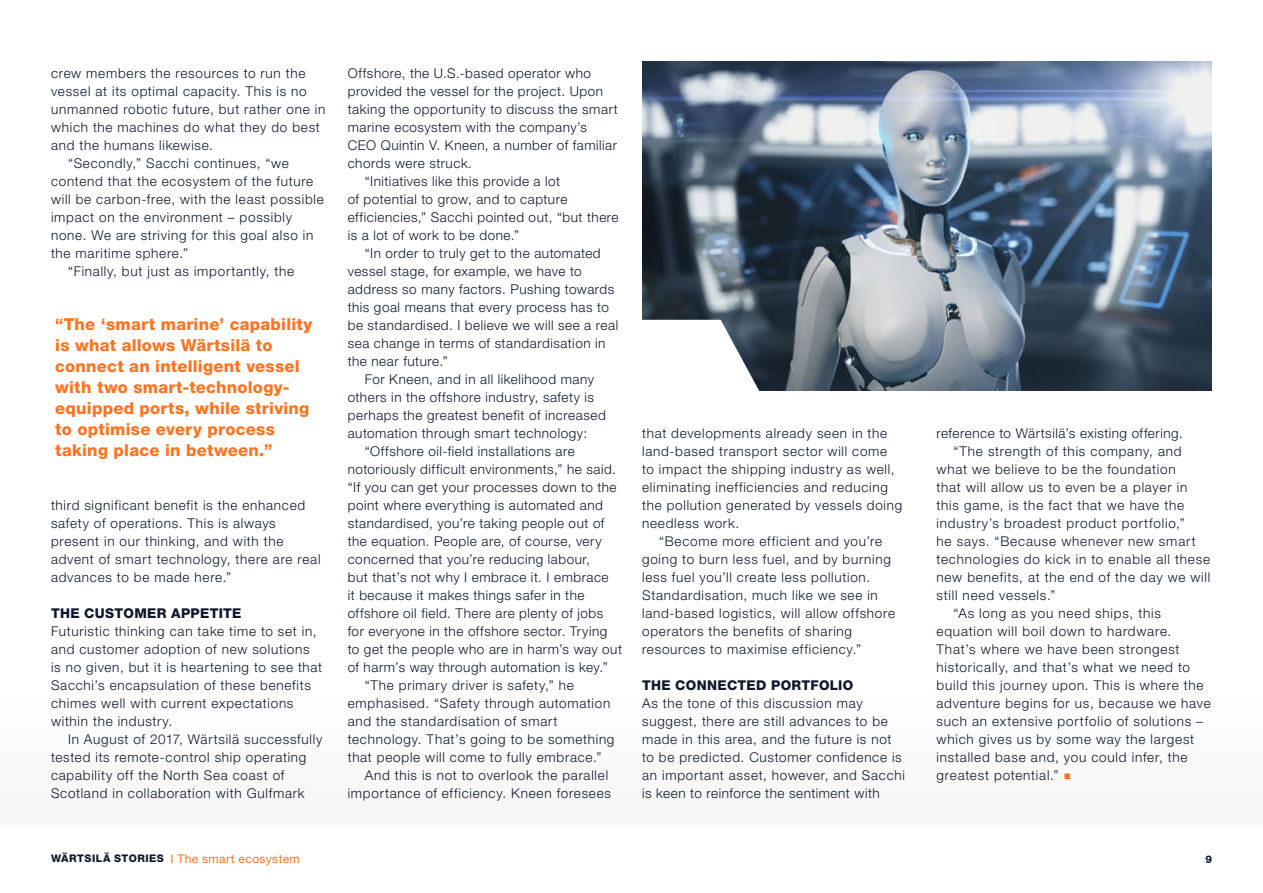
<style>
.page{position:relative;width:1263px;height:893px;background:#fff}
.page>*{position:absolute;margin:0;border:0;box-sizing:border-box;transform-origin:0 0}
.t1{font:800 16.5px/21px "Helvetica Neue LT Std";letter-spacing:.015em;color:#ff7321}
.t2{font:300 13.5px/18px "Helvetica Neue LT Std";letter-spacing:.05em;color:#0f172b}
.t3{font:800 13.5px "Helvetica Neue LT Std";letter-spacing:.025em;color:#0f172b}
.t4{font:300 13.5px "Helvetica Neue LT Std";letter-spacing:.03em;color:#0f172b}
.t5{font:12px "Helvetica Neue LT Std";letter-spacing:.035em;color:#ff7321}
.t6{font:800 10.5px "Helvetica Neue LT Std";color:#0f172b}
.s1{font-family:"Arial";font-weight:400;font-size:12px;color:#ff7321}
.s2{font-weight:800;font-size:10.5px;color:#0f172b}
</style>
<div class="page">
<div style="left:0;top:690px;width:1263px;height:135px;background:#fafafa"></div>
<img style="left:642px;top:62px;width:570px;height:328px">
<svg style="left:642px;top:320px;width:122px;height:71px"></svg>
<p class="t2" style="left:51px;top:64px;width:256px">crew members the resources to run the</p>
<p class="t2" style="left:51px;top:82px;width:257px">vessel at its optimal capacity. This is no</p>
<p class="t2" style="left:51px;top:100px;width:276px">unmanned robotic future, but rather one in</p>
<p class="t2" style="left:51px;top:118px;width:270px">which the machines do what they do best</p>
<p class="t2" style="left:51px;top:136px;width:164px">and the humans likewise.</p>
<p class="t2" style="left:68px;top:154px;width:222px">“Secondly,” Sacchi continues, “we</p>
<p class="t2" style="left:51px;top:172px;width:264px">contend that the ecosystem of the future</p>
<p class="t2" style="left:51px;top:190px;width:274px">will be carbon-free, with the least possible</p>
<p class="t2" style="left:51px;top:208px;width:243px">impact on the environment – possibly</p>
<p class="t2" style="left:51px;top:226px;width:264px">none. We are striving for this goal also in</p>
<p class="t2" style="left:51px;top:244px;width:138px">the maritime sphere.”</p>
<p class="t2" style="left:68px;top:262px;width:228px">“Finally, but just as importantly, the</p>
<p class="t1" style="left:55px;top:314px;width:259px">“The ‘smart marine’ capability is what allows Wärtsilä to connect an intelligent vessel with two smart-technology&shy;equipped ports, while striving to optimise every process taking place in between.”</p>
<p class="t2" style="left:51px;top:496px;width:271px">third significant benefit is the enhanced safety of operations. This is always present in our thinking, and with the advent of smart technology, there are real advances to be made here.”</p>
<p class="t3" style="left:51px;top:605px;width:192px">THE CUSTOMER APPETITE</p>
<p class="t2" style="left:51px;top:622px;width:273px">Futuristic thinking can take time to set in, and customer adoption of new solutions is no given, but it is heartening to see that Sacchi’s encapsulation of these benefits chimes well with current expectations within the industry.</p>
<p class="t2" style="left:51px;top:730px;width:273px;text-indent:17px">In August of 2017, Wärtsilä successfully tested its remote-control ship operating capability off the North Sea coast of Scotland in collaboration with Gulfmark</p>
<p class="t2" style="left:348px;top:64px;width:245px">Offshore, the U.S.-based operator who</p>
<p class="t2" style="left:348px;top:82px;width:257px">provided the vessel for the project. Upon</p>
<p class="t2" style="left:348px;top:100px;width:272px">taking the opportunity to discuss the smart</p>
<p class="t2" style="left:348px;top:118px;width:241px">marine ecosystem with the company’s</p>
<p class="t2" style="left:348px;top:136px;width:271px">CEO Quintin V. Kneen, a number of familiar</p>
<p class="t2" style="left:348px;top:154px;width:126px">chords were struck.</p>
<p class="t2" style="left:365px;top:172px;width:197px">“Initiatives like this provide a lot</p>
<p class="t4" style="left:348px;top:191px;width:221px">of potential to grow, and to capture</p>
<p class="t2" style="left:348px;top:208px;width:272px">efficiencies,” Sacchi pointed out, “but there</p>
<p class="t2" style="left:348px;top:226px;width:173px">is a lot of work to be done.”</p>
<p class="t2" style="left:365px;top:244px;width:237px">“In order to truly get to the automated</p>
<p class="t2" style="left:348px;top:262px;width:236px">vessel stage, for example, we have to</p>
<p class="t2" style="left:348px;top:280px;width:268px">address so many factors. Pushing towards</p>
<p class="t2" style="left:348px;top:298px;width:263px">this goal means that every process has to</p>
<p class="t2" style="left:348px;top:316px;width:272px">be standardised. I believe we will see a real</p>
<p class="t2" style="left:348px;top:334px;width:259px">sea change in terms of standardisation in</p>
<p class="t2" style="left:348px;top:352px;width:102px">the near future.”</p>
<p class="t2" style="left:365px;top:370px;width:231px">For Kneen, and in all likelihood many</p>
<p class="t2" style="left:348px;top:388px;width:248px">others in the offshore industry, safety is</p>
<p class="t2" style="left:348px;top:406px;width:260px">perhaps the greatest benefit of increased</p>
<p class="t2" style="left:348px;top:424px;width:241px">automation through smart technology:</p>
<p class="t2" style="left:365px;top:442px;width:212px">“Offshore oil-field installations are</p>
<p class="t2" style="left:348px;top:460px;width:270px">notoriously difficult environments,” he said.</p>
<p class="t2" style="left:348px;top:478px;width:270px">“If you can get your processes down to the</p>
<p class="t2" style="left:348px;top:496px;width:257px">point where everything is automated and</p>
<p class="t2" style="left:348px;top:514px;width:258px">standardised, you’re taking people out of</p>
<p class="t2" style="left:348px;top:532px;width:255px">the equation. People are, of course, very</p>
<p class="t2" style="left:348px;top:550px;width:244px">concerned that you’re reducing labour,</p>
<p class="t2" style="left:348px;top:568px;width:262px">but that’s not why I embrace it. I embrace</p>
<p class="t2" style="left:348px;top:586px;width:238px">it because it makes things safer in the</p>
<p class="t2" style="left:348px;top:604px;width:257px">offshore oil field. There are plenty of jobs</p>
<p class="t2" style="left:348px;top:622px;width:261px">for everyone in the offshore sector. Trying</p>
<p class="t2" style="left:348px;top:640px;width:276px">to get the people who are in harm’s way out</p>
<p class="t2" style="left:348px;top:658px;width:261px">of harm’s way through automation is key.”</p>
<p class="t2" style="left:365px;top:676px;width:210px">“The primary driver is safety,” he</p>
<p class="t2" style="left:348px;top:694px;width:264px">emphasised. “Safety through automation</p>
<p class="t2" style="left:348px;top:712px;width:211px">and the standardisation of smart</p>
<p class="t2" style="left:348px;top:730px;width:268px">technology. That’s going to be something</p>
<p class="t2" style="left:348px;top:748px;width:255px">that people will come to fully embrace.”</p>
<p class="t2" style="left:365px;top:766px;width:245px">And this is not to overlook the parallel</p>
<p class="t2" style="left:348px;top:784px;width:265px">importance of efficiency. Kneen foresees</p>
<p class="t2" style="left:642px;top:424px;width:262px">that developments already seen in the land-based transport sector will come to impact the shipping industry as well, eliminating inefficiencies and reducing the pollution generated by vessels doing needless work.</p>
<p class="t2" style="left:642px;top:532px;width:254px;text-indent:17px">“Become more efficient and you’re going to burn less fuel, and by burning less fuel you’ll create less pollution.<br>Standardisation, much like we see in land-based logistics, will allow offshore operators the benefits of sharing resources to maximise efficiency.”</p>
<p class="t3" style="left:642px;top:677px;width:213px">THE CONNECTED PORTFOLIO</p>
<p class="t2" style="left:642px;top:694px;width:264px">As the tone of this discussion may suggest, there are still advances to be made in this area, and the future is not to be predicted. Customer confidence is an important asset, however, and Sacchi is keen to reinforce the sentiment with</p>
<p class="t2" style="left:936px;top:424px;width:248px">reference to Wärtsilä’s existing offering.</p>
<p class="t2" style="left:953px;top:442px;width:230px">“The strength of this company, and</p>
<p class="t2" style="left:936px;top:460px;width:241px">what we believe to be the foundation</p>
<p class="t2" style="left:936px;top:478px;width:252px">that will allow us to even be a player in</p>
<p class="t2" style="left:936px;top:496px;width:249px">this game, is the fact that we have the</p>
<p class="t2" style="left:936px;top:514px;width:250px">industry’s broadest product portfolio,”</p>
<p class="t2" style="left:936px;top:532px;width:261px">he says. “Because whenever new smart</p>
<p class="t2" style="left:936px;top:550px;width:275px">technologies do kick in to enable all these</p>
<p class="t2" style="left:936px;top:568px;width:275px">new benefits, at the end of the day we will</p>
<p class="t2" style="left:936px;top:586px;width:121px">still need vessels.”</p>
<p class="t2" style="left:953px;top:604px;width:209px">“As long as you need ships, this</p>
<p class="t2" style="left:936px;top:622px;width:236px">equation will boil down to hardware.</p>
<p class="t2" style="left:936px;top:640px;width:245px">That’s where we have been strongest</p>
<p class="t2" style="left:936px;top:658px;width:255px">historically, and that’s what we need to</p>
<p class="t2" style="left:936px;top:676px;width:269px">build this journey upon. This is where the</p>
<p class="t2" style="left:936px;top:694px;width:276px">adventure begins for us, because we have</p>
<p class="t2" style="left:936px;top:711px;width:268px">such an extensive portfolio of solutions –</p>
<p class="t2" style="left:936px;top:729px;width:259px">which gives us by some way the largest</p>
<p class="t2" style="left:936px;top:747px;width:253px">installed base and, you could infer, the</p>
<p class="t2" style="left:936px;top:765px;width:136px">greatest potential.” <span class="s1">■</span></p>
<p class="t5" style="left:51px;top:851px;width:250px"><span class="s2">WÄRTSILÄ STORIES</span> I The smart ecosystem</p>
<p class="t6" style="left:1205px;top:853px;width:8px">9</p>
</div>
